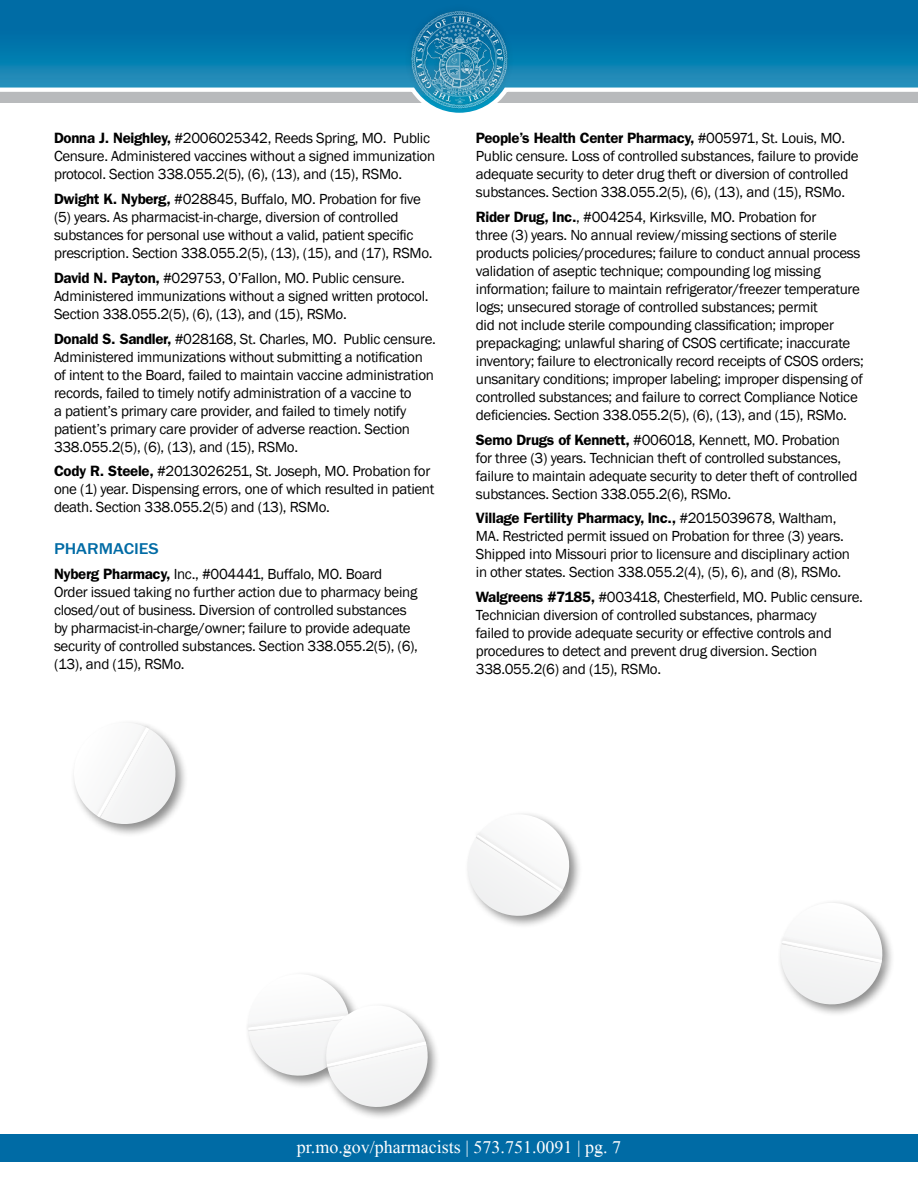
<style>
.page{position:relative;width:918px;height:1188px;background:#fff}
.page>*{position:absolute;margin:0;border:0;box-sizing:border-box;transform-origin:0 0}
.t1{font:18px "Mongolian Baiti";color:#fff}
.t2{font:500 16.2px "ITC Franklin Gothic Std";color:#006ba5;scale:1.11 1}
.t3{font:15px/18px "Franklin Gothic";letter-spacing:-.02em;color:#000}
.t4{font:600 15px "ITC Franklin Gothic Std";letter-spacing:-.02em;color:#000}
.s1{font-family:"ITC Franklin Gothic Std";font-weight:600}
.s2{font-family:"Franklin Gothic";font-weight:400}
</style>
<div class="page">
<svg style="left:0;top:0;width:918px;height:103px"></svg>
<div style="left:403px;top:2px;width:112px;height:113px;background:#000;opacity:.33"></div>
<img style="left:410px;top:10px;width:99px;height:99px">
<div style="left:0;top:1134px;width:918px;height:27px;background:#006ba5"></div>
<div style="left:777px;top:899px;width:119px;height:119px;background:#000;opacity:.45"></div>
<svg style="left:777px;top:903px;width:118px;height:106px"></svg>
<svg style="left:74px;top:723px;width:109px;height:110px"></svg>
<div style="left:323px;top:1002px;width:118px;height:118px;background:#000;opacity:.45"></div>
<svg style="left:247px;top:974px;width:194px;height:138px"></svg>
<div style="left:464px;top:810px;width:118px;height:119px;background:#000;opacity:.45"></div>
<svg style="left:464px;top:814px;width:112px;height:109px"></svg>
<p class="t3" style="left:54px;top:130px;width:383px"><span class="s1">Donna J. Neighley,</span> #2006025342, Reeds Spring, MO. Public<br>Censure. Administered vaccines without a signed immunization protocol. Section 338.055.2(5), (6), (13), and (15), RSMo.</p>
<p class="t3" style="left:54px;top:190px;width:380px"><span class="s1">Dwight K. Nyberg,</span> #028845, Buffalo, MO. Probation for five (5) years. As pharmacist-in-charge, diversion of controlled substances for personal use without a valid, patient specific prescription. Section 338.055.2(5), (13), (15), and (17), RSMo.</p>
<p class="t3" style="left:54px;top:269px;width:376px"><span class="s1">David N. Payton,</span> #029753, O’Fallon, MO. Public censure.<br>Administered immunizations without a signed written protocol.<br>Section 338.055.2(5), (6), (13), and (15), RSMo.</p>
<p class="t3" style="left:54px;top:330px;width:383px"><span class="s1">Donald S. Sandler,</span> #028168, St. Charles, MO. Public censure.<br>Administered immunizations without submitting a notification of intent to the Board, failed to maintain vaccine administration records, failed to timely notify administration of a vaccine to<br>a patient’s primary care provider, and failed to timely notify patient’s primary care provider of adverse reaction. Section 338.055.2(5), (6), (13), and (15), RSMo.</p>
<p class="t3" style="left:54px;top:463px;width:382px"><span class="s1">Cody R. Steele,</span> #2013026251, St. Joseph, MO. Probation for one (1) year. Dispensing errors, one of which resulted in patient death. Section 338.055.2(5) and (13), RSMo.</p>
<p class="t2" style="left:54px;top:540px;width:96px">PHARMACIES</p>
<p class="t3" style="left:54px;top:565px;width:366px"><span class="s1">Nyberg Pharmacy,</span> Inc., #004441, Buffalo, MO. Board Order issued taking no further action due to pharmacy being closed/out of business. Diversion of controlled substances by pharmacist-in-charge/owner; failure to provide adequate security of controlled substances. Section 338.055.2(5), (6), (13), and (15), RSMo.</p>
<p class="t4" style="left:476px;top:129px;width:371px">People’s Health Center Pharmacy, <span class="s2">#005971, St. Louis, MO.</span></p>
<p class="t3" style="left:476px;top:147px;width:384px">Public censure. Loss of controlled substances, failure to provide adequate security to deter drug theft or diversion of controlled substances. Section 338.055.2(5), (6), (13), and (15), RSMo.</p>
<p class="t3" style="left:476px;top:208px;width:390px"><span class="s1">Rider Drug, Inc.</span>, #004254, Kirksville, MO. Probation for<br>three (3) years. No annual review/missing sections of sterile products policies/procedures; failure to conduct annual process validation of aseptic technique; compounding log missing information; failure to maintain refrigerator/freezer temperature logs; unsecured storage of controlled substances; permit<br>did not include sterile compounding classification; improper prepackaging; unlawful sharing of CSOS certificate; inaccurate inventory; failure to electronically record receipts of CSOS orders; unsanitary conditions; improper labeling; improper dispensing of controlled substances; and failure to correct Compliance Notice deficiencies. Section 338.055.2(5), (6), (13), and (15), RSMo.</p>
<p class="t3" style="left:476px;top:431px;width:383px"><span class="s1">Semo Drugs of Kennett,</span> #006018, Kennett, MO. Probation for three (3) years. Technician theft of controlled substances, failure to maintain adequate security to deter theft of controlled substances. Section 338.055.2(6), RSMo.</p>
<p class="t4" style="left:476px;top:509px;width:362px">Village Fertility Pharmacy, Inc., <span class="s2">#2015039678, Waltham,</span></p>
<p class="t3" style="left:476px;top:528px;width:376px">MA. Restricted permit issued on Probation for three (3) years.<br>Shipped into Missouri prior to licensure and disciplinary action in other states. Section 338.055.2(4), (5), 6), and (8), RSMo.</p>
<p class="t3" style="left:476px;top:588px;width:389px"><span class="s1">Walgreens #7185,</span> #003418, Chesterfield, MO. Public censure.<br>Technician diversion of controlled substances, pharmacy<br>failed to provide adequate security or effective controls and procedures to detect and prevent drug diversion. Section 338.055.2(6) and (15), RSMo.</p>
<p class="t1" style="left:297px;top:1137px;width:326px">pr.mo.gov/pharmacists | 573.751.0091 | pg. 7</p>
</div>
